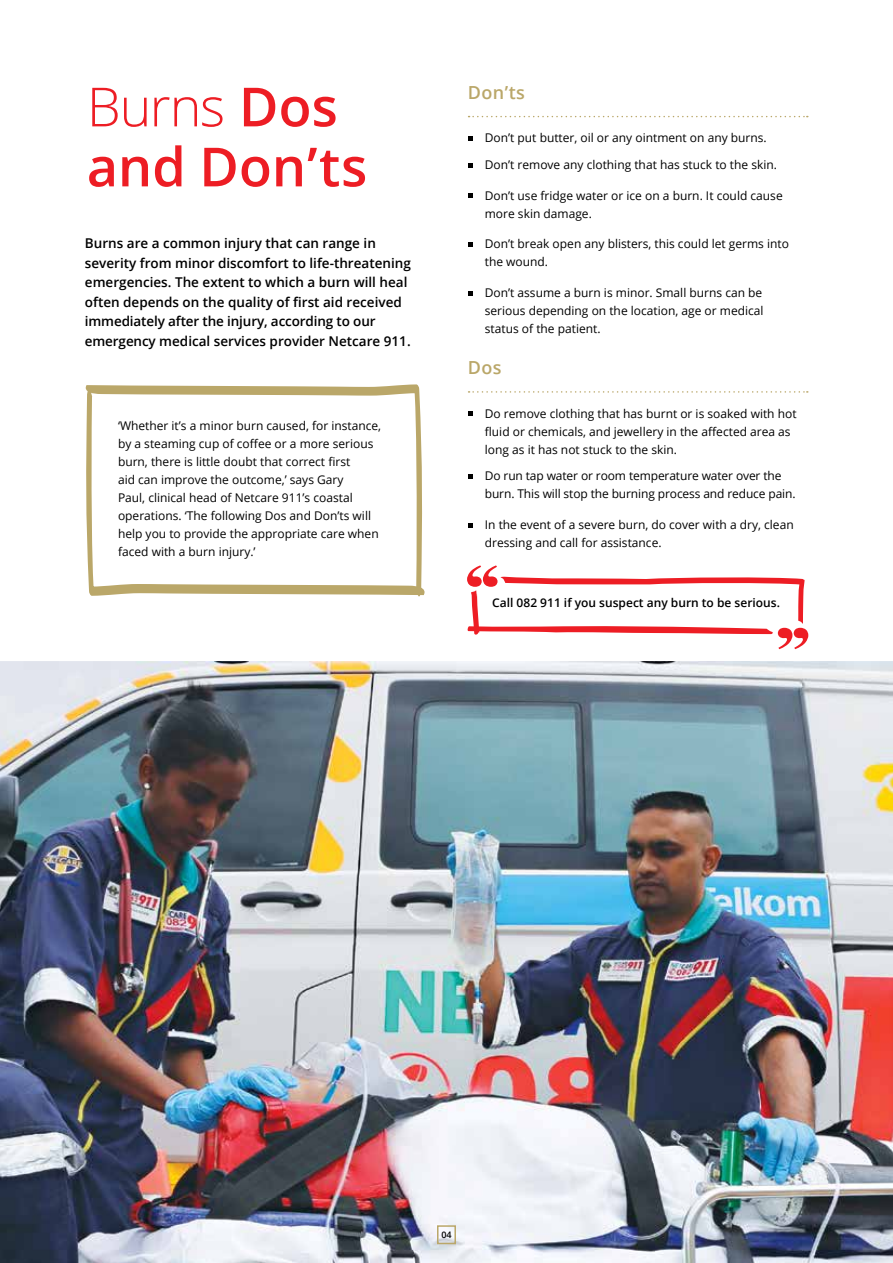
<style>
.page{position:relative;width:893px;height:1263px;background:#fff}
.page>*{position:absolute;margin:0;border:0;box-sizing:border-box;transform-origin:0 0}
.t1{font:600 54px/60px "Open Sans";color:#ed1d24}
.t2{font:600 18px "Open Sans";letter-spacing:.025em;color:#baa769}
.t3{font:600 13.5px/19.5px "Open Sans";color:#000}
.t4{font:12px/18px "Open Sans";color:#000}
.t5{font:600 12px "Open Sans";color:#000}
.t6{font:600 9px "Open Sans";color:#000}
.s1{font-weight:300}
</style>
<div class="page">
<svg style="left:469px;top:116px;width:339px;height:1px"></svg>
<svg style="left:469px;top:391px;width:339px;height:2px"></svg>
<svg style="left:468px;top:136px;width:4px;height:5px"></svg>
<svg style="left:468px;top:163px;width:4px;height:4px"></svg>
<svg style="left:468px;top:194px;width:4px;height:4px"></svg>
<svg style="left:468px;top:242px;width:4px;height:5px"></svg>
<svg style="left:468px;top:291px;width:4px;height:5px"></svg>
<svg style="left:468px;top:412px;width:4px;height:4px"></svg>
<svg style="left:468px;top:474px;width:4px;height:5px"></svg>
<svg style="left:468px;top:523px;width:4px;height:4px"></svg>
<img style="left:0;top:662px;width:893px;height:601px">
<svg style="left:85px;top:384px;width:340px;height:212px"></svg>
<svg style="left:467px;top:565px;width:341px;height:84px"></svg>
<div style="left:437px;top:1225px;width:19px;height:19px;border:2px solid #baa769"></div>
<h1 class="t1" style="left:87px;top:76px;width:282px"><span class="s1">Burns</span> Dos and Don’ts</h1>
<p class="t3" style="left:85px;top:233px;width:327px">Burns are a common injury that can range in severity from minor discomfort to life-threatening emergencies. The extent to which a burn will heal often depends on the quality of first aid received immediately after the injury, according to our emergency medical services provider Netcare 911.</p>
<p class="t4" style="left:118px;top:416px;width:265px">‘Whether it’s a minor burn caused, for instance, by a steaming cup of coffee or a more serious burn, there is little doubt that correct first<br>aid can improve the outcome,’ says Gary<br>Paul, clinical head of Netcare 911’s coastal operations. ‘The following Dos and Don’ts will help you to provide the appropriate care when faced with a burn injury.’</p>
<h2 class="t2" style="left:468px;top:80px;width:59px">Don’ts</h2>
<p class="t4" style="left:485px;top:129px;width:283px">Don’t put butter, oil or any ointment on any burns.</p>
<p class="t4" style="left:485px;top:155px;width:294px">Don’t remove any clothing that has stuck to the skin.</p>
<p class="t4" style="left:485px;top:186px;width:299px">Don’t use fridge water or ice on a burn. It could cause more skin damage.</p>
<p class="t4" style="left:485px;top:235px;width:306px">Don’t break open any blisters, this could let germs into the wound.</p>
<p class="t4" style="left:485px;top:283px;width:280px;text-align:justify">Don’t assume a burn is minor. Small burns can be serious depending on the location, age or medical status of the patient.</p>
<h2 class="t2" style="left:468px;top:355px;width:35px">Dos</h2>
<p class="t4" style="left:485px;top:404px;width:313px">Do remove clothing that has burnt or is soaked with hot fluid or chemicals, and jewellery in the affected area as long as it has not stuck to the skin.</p>
<p class="t4" style="left:485px;top:466px;width:312px">Do run tap water or room temperature water over the burn. This will stop the burning process and reduce pain.</p>
<p class="t4" style="left:485px;top:515px;width:310px">In the event of a severe burn, do cover with a dry, clean dressing and call for assistance.</p>
<p class="t5" style="left:492px;top:595px;width:289px">Call 082 911 if you suspect any burn to be serious.</p>
<p class="t6" style="left:441px;top:1229px;width:12px">04</p>
</div>
